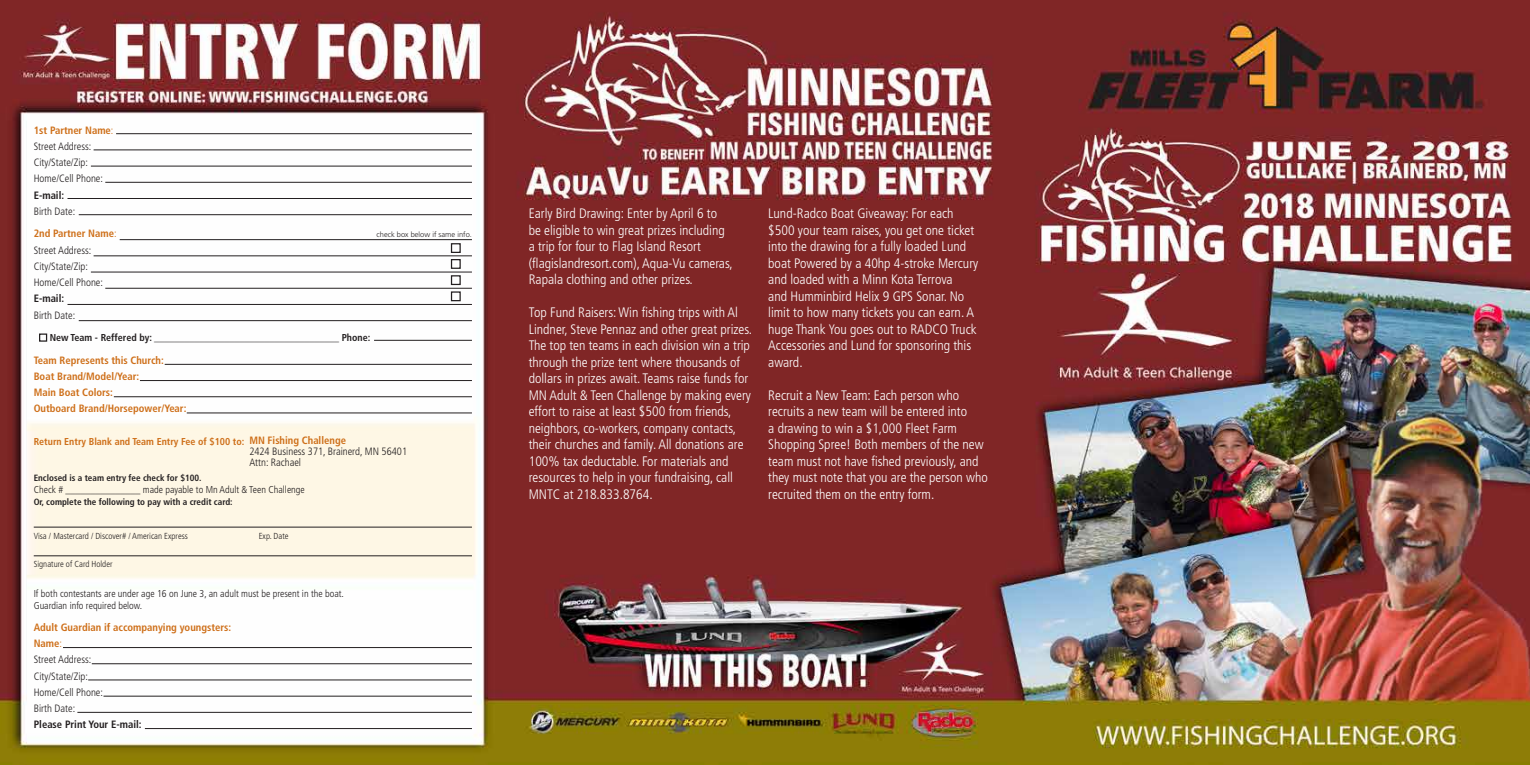
<style>
.page{position:relative;width:1530px;height:765px;background:#fff}
.page>*{position:absolute;margin:0;border:0;box-sizing:border-box;transform-origin:0 0}
.t1{font:300 condensed 13.75px/16.5px "Frutiger";color:#fff}
.t2{font:300 condensed 10.62px/16.2px "Frutiger";color:#231f20}
.t3{font:700 condensed 10.62px/16.2px "Frutiger LT Std";color:#ce6f19}
.t4{font:700 condensed 10.62px "Frutiger LT Std";color:#231f20}
.t5{font:300 condensed 10px/12.8px "Frutiger";color:#231f20}
.t6{font:700 condensed 10px "Frutiger LT Std";color:#231f20}
.t7{font:700 condensed 10px "Frutiger LT Std";color:#ce6f19}
.t8{font:700 condensed 9px "Frutiger LT Std";color:#231f20}
.t9{font:300 condensed 8.75px "Frutiger";color:#231f20}
.t10{font:300 7.5px "Frutiger LT Std";color:#231f20}
.s1{font-family:"Frutiger";font-weight:300}
</style>
<div class="page">
<img style="left:0;top:0;width:1530px;height:765px">
<div style="left:39px;top:334px;width:8px;height:8px;border:1px solid #231f20"></div>
<hr style="left:116px;top:133px;width:356px;height:1px;background:#231f20">
<hr style="left:94px;top:150px;width:378px;height:1px;background:#231f20">
<hr style="left:91px;top:166px;width:381px;height:1px;background:#231f20">
<hr style="left:105px;top:182px;width:367px;height:1px;background:#231f20">
<hr style="left:68px;top:198px;width:404px;height:1px;background:#231f20">
<hr style="left:79px;top:214px;width:393px;height:1px;background:#231f20">
<hr style="left:165px;top:364px;width:307px;height:1px;background:#231f20">
<hr style="left:140px;top:380px;width:332px;height:1px;background:#231f20">
<hr style="left:114px;top:396px;width:358px;height:1px;background:#231f20">
<hr style="left:187px;top:413px;width:285px;height:1px;background:#231f20">
<hr style="left:34px;top:527px;width:438px;height:1px;background:#231f20">
<hr style="left:34px;top:556px;width:438px;height:1px;background:#231f20">
<hr style="left:63px;top:647px;width:409px;height:1px;background:#231f20">
<hr style="left:92px;top:663px;width:380px;height:1px;background:#231f20">
<hr style="left:88px;top:680px;width:384px;height:1px;background:#231f20">
<hr style="left:104px;top:696px;width:368px;height:1px;background:#231f20">
<hr style="left:77px;top:712px;width:395px;height:1px;background:#231f20">
<hr style="left:145px;top:728px;width:327px;height:1px;background:#231f20">
<div style="left:451px;top:243px;width:10px;height:10px;border:1px solid #231f20"></div>
<div style="left:451px;top:259px;width:10px;height:10px;border:1px solid #231f20"></div>
<div style="left:451px;top:275px;width:10px;height:10px;border:1px solid #231f20"></div>
<div style="left:451px;top:291px;width:10px;height:10px;border:1px solid #231f20"></div>
<hr style="left:120px;top:239px;width:352px;height:1px;background:#231f20">
<hr style="left:94px;top:256px;width:378px;height:1px;background:#231f20">
<hr style="left:91px;top:272px;width:381px;height:1px;background:#231f20">
<hr style="left:105px;top:288px;width:367px;height:1px;background:#231f20">
<hr style="left:68px;top:304px;width:404px;height:1px;background:#231f20">
<hr style="left:79px;top:320px;width:393px;height:1px;background:#231f20">
<hr style="left:374px;top:340px;width:98px;height:1px;background:#231f20">
<p class="t3" style="left:34px;top:122px;width:81px">1st Partner Name<span class="s1">:</span></p>
<p class="t2" style="left:34px;top:138px;width:71px">Street Address:<br>City/State/Zip:<br>Home/Cell Phone:</p>
<p class="t4" style="left:34px;top:189px;width:32px">E-mail:</p>
<p class="t2" style="left:34px;top:203px;width:43px">Birth Date:</p>
<p class="t3" style="left:34px;top:226px;width:84px">2nd Partner Name<span class="s1">:</span></p>
<p class="t2" style="left:34px;top:242px;width:71px">Street Address:<br>City/State/Zip:<br>Home/Cell Phone:</p>
<p class="t4" style="left:34px;top:292px;width:32px">E-mail:</p>
<p class="t2" style="left:34px;top:307px;width:43px">Birth Date:</p>
<p class="t6" style="left:50px;top:332px;width:322px">New Team - Reffered by: _____________________________________ Phone:</p>
<p class="t3" style="left:34px;top:352px;width:154px">Team Represents this Church:<br>Boat Brand/Model/Year:<br>Main Boat Colors:<br>Outboard Brand/Horsepower/Year:</p>
<p class="t7" style="left:34px;top:435px;width:212px">Return Entry Blank and Team Entry Fee of $100 to:</p>
<p class="t8" style="left:34px;top:472px;width:169px">Enclosed is a team entry fee check for $100.</p>
<p class="t5" style="left:34px;top:483px;width:273px">Check # _______________ made payable to Mn Adult &amp; Teen Challenge</p>
<p class="t8" style="left:34px;top:496px;width:200px">Or, complete the following to pay with a credit card:</p>
<p class="t9" style="left:34px;top:531px;width:156px">Visa / Mastercard / Discover# / American Express</p>
<p class="t9" style="left:259px;top:531px;width:31px">Exp. Date</p>
<p class="t9" style="left:34px;top:559px;width:80px">Signature of Card Holder</p>
<p class="t5" style="left:34px;top:587px;width:312px">If both contestants are under age 16 on June 3, an adult must be present in the boat.<br>Guardian info required below.</p>
<p class="t3" style="left:34px;top:619px;width:199px">Adult Guardian if accompanying youngsters:<br>Name<span class="s1">:</span></p>
<p class="t2" style="left:34px;top:652px;width:71px">Street Address:<br>City/State/Zip:<br>Home/Cell Phone:<br>Birth Date:</p>
<p class="t4" style="left:34px;top:718px;width:109px">Please Print Your E-mail:</p>
<p class="t10" style="left:377px;top:230px;width:97px">check box below if same info.</p>
<p class="t3" style="left:249px;top:432px;width:98px">MN Fishing Challenge</p>
<p class="t2" style="left:249px;top:446px;width:159px;line-height:11.2px">2424 Business 371, Brainerd, MN 56401<br>Attn: Rachael</p>
<p class="t1" style="left:529px;top:205px;width:205px">Early Bird Drawing: Enter by April 6 to be eligible to win great prizes including a trip for four to Flag Island Resort (flagislandresort.com), Aqua-Vu cameras, Rapala clothing and other prizes.</p>
<p class="t1" style="left:529px;top:304px;width:225px">Top Fund Raisers: Win fishing trips with Al Lindner, Steve Pennaz and other great prizes.<br>The top ten teams in each division win a trip through the prize tent where thousands of dollars in prizes await. Teams raise funds for MN Adult &amp; Teen Challenge by making every effort to raise at least $500 from friends, neighbors, co-workers, company contacts, their churches and family. All donations are 100% tax deductable. For materials and resources to help in your fundraising, call MNTC at 218.833.8764.</p>
<p class="t1" style="left:768px;top:205px;width:211px">Lund-Radco Boat Giveaway: For each $500 your team raises, you get one ticket into the drawing for a fully loaded Lund boat Powered by a 40hp 4-stroke Mercury and loaded with a Minn Kota Terrova<br>and Humminbird Helix 9 GPS Sonar. No limit to how many tickets you can earn. A huge Thank You goes out to RADCO Truck Accessories and Lund for sponsoring this award.</p>
<p class="t1" style="left:768px;top:387px;width:221px">Recruit a New Team: Each person who recruits a new team will be entered into<br>a drawing to win a $1,000 Fleet Farm Shopping Spree! Both members of the new team must not have fished previously, and they must note that you are the person who recruited them on the entry form.</p>
</div>
